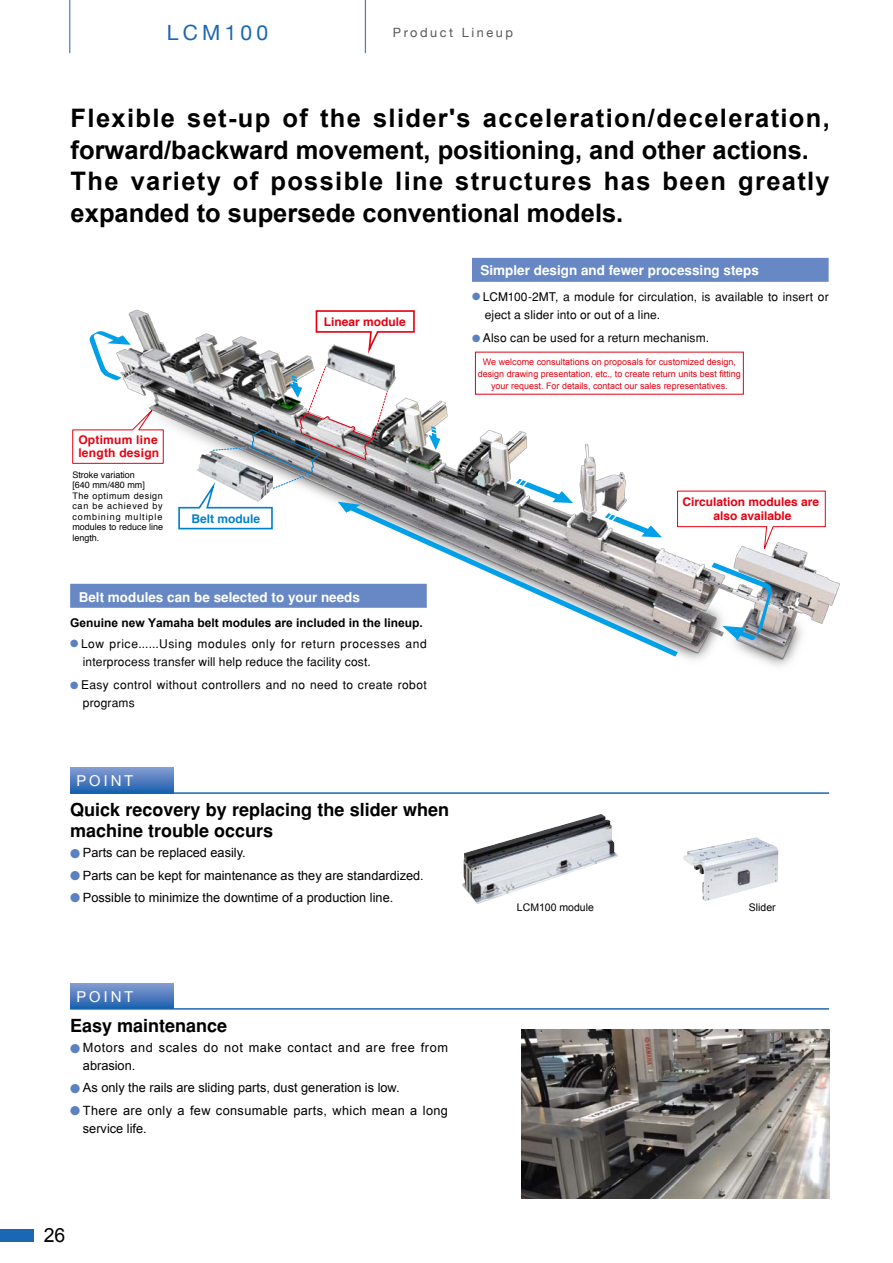
<style>
.page{position:relative;width:893px;height:1263px;background:#fff}
.page>*{position:absolute;margin:0;border:0;box-sizing:border-box;transform-origin:0 0}
.t1{font:700 25.5px/31.5px "Arial";letter-spacing:.05em;color:#000}
.t2{font:21px "Helvetica Neue";letter-spacing:.2em;color:#1b67b3}
.t3{font:19.5px "Arial";color:#000}
.t4{font:700 18px/21px "Helvetica";color:#000}
.t5{font:15px "Helvetica Neue";letter-spacing:.205em;color:#fff}
.t6{font:700 13.5px "Helvetica";color:#fff}
.t7{font:12.75px "Arial";color:#000}
.t8{font:12.75px/18px "Arial";letter-spacing:.03em;color:#000}
.t9{font:12.75px/18px "Arial";letter-spacing:.045em;color:#000}
.t10{font:12.75px "Helvetica Neue";letter-spacing:.2em;color:#595757}
.t11{font:12px/18px "Helvetica";letter-spacing:.02em;color:#000}
.t12{font:700 12px "Arial";color:#000}
.t13{font:700 12px/13.5px "Helvetica";color:#e60012;text-align:center}
.t14{font:700 12px/13.5px "Helvetica";letter-spacing:.02em;color:#e60012}
.t15{font:700 12px "Helvetica";color:#0081cc}
.t16{font:10.5px "Arial";color:#000}
.t17{font:9px/12px "Arial";color:#e60012;text-align:center}
.t18{font:9px/10.5px "Helvetica";letter-spacing:.03em;color:#000}
.s1{color:#5b81c1}
</style>
<div class="page">
<hr style="left:69px;top:0;width:1px;height:53px;background:#1b67b3">
<hr style="left:365px;top:0;width:1px;height:53px;background:#1b67b3">
<div style="left:0;top:1229px;width:34px;height:13px;background:#1b67b3"></div>
<img style="left:103px;top:309px;width:737px;height:357px">
<img style="left:321px;top:358px;width:80px;height:54px">
<svg style="left:315px;top:309px;width:101px;height:49px"></svg>
<svg style="left:72px;top:404px;width:92px;height:60px"></svg>
<svg style="left:677px;top:490px;width:149px;height:64px"></svg>
<svg style="left:338px;top:502px;width:340px;height:155px"></svg>
<svg style="left:516px;top:479px;width:57px;height:24px"></svg>
<svg style="left:605px;top:513px;width:57px;height:24px"></svg>
<svg style="left:429px;top:426px;width:11px;height:24px"></svg>
<svg style="left:177px;top:365px;width:212px;height:165px"></svg>
<svg style="left:711px;top:562px;width:61px;height:79px"></svg>
<svg style="left:89px;top:330px;width:42px;height:50px"></svg>
<div style="left:472px;top:258px;width:357px;height:24px;background:#6788c5"></div>
<div style="left:70px;top:584px;width:357px;height:24px;background:#6788c5"></div>
<div style="left:70px;top:767px;width:103px;height:26px;background:linear-gradient(to bottom,#899dd1,#1d63af)"></div>
<hr style="left:70px;top:792px;width:103px;height:2px;background:#1b67b3">
<hr style="left:173px;top:792px;width:656px;height:2px;background:#1b67b3">
<div style="left:70px;top:983px;width:103px;height:26px;background:linear-gradient(to bottom,#899cd1,#1d62af)"></div>
<hr style="left:70px;top:1008px;width:103px;height:2px;background:#1b67b3">
<hr style="left:173px;top:1008px;width:656px;height:2px;background:#1b67b3">
<img style="left:462px;top:814px;width:156px;height:90px">
<img style="left:683px;top:837px;width:95px;height:64px">
<img style="left:521px;top:1029px;width:308px;height:170px">
<h2 class="t2" style="left:167px;top:17px;width:103px">LCM100</h2>
<p class="t10" style="left:393px;top:23px;width:122px">Product Lineup</p>
<h1 class="t1" style="left:71px;top:103px;width:761px">Flexible set-up of the slider's acceleration/deceleration, forward/backward movement, positioning, and other actions.<br>The variety of possible line structures has been greatly expanded to supersede conventional models.</h1>
<p class="t14" style="left:78px;top:433px;width:82px">Optimum line length design</p>
<p class="t18" style="left:72px;top:470px;width:92px">Stroke variation<br>[640 mm/480 mm]<br>The optimum design can be achieved by combining multiple modules to reduce line length.</p>
<p class="t15" style="left:191px;top:509px;width:70px">Belt module</p>
<p class="t13" style="left:324px;top:315px;width:84px">Linear module</p>
<p class="t6" style="left:79px;top:589px;width:283px">Belt modules can be selected to your needs</p>
<p class="t12" style="left:70px;top:615px;width:354px">Genuine new Yamaha belt modules are included in the lineup.</p>
<p class="t11" style="left:83px;top:634px;width:345px;text-indent:-13px"><span class="s1">●</span> Low price......Using modules only for return processes and interprocess transfer will help reduce the facility cost.</p>
<p class="t11" style="left:83px;top:676px;width:345px;text-indent:-13px"><span class="s1">●</span> Easy control without controllers and no need to create robot programs</p>
<p class="t6" style="left:480px;top:262px;width:280px">Simpler design and fewer processing steps</p>
<p class="t11" style="left:485px;top:287px;width:345px;text-indent:-13px"><span class="s1">●</span> LCM100-2MT, a module for circulation, is available to insert or eject a slider into or out of a line.</p>
<p class="t11" style="left:472px;top:329px;width:238px"><span class="s1">●</span> Also can be used for a return mechanism.</p>
<p class="t17" style="left:478px;top:356px;width:265px">We welcome consultations on proposals for customized design, design drawing presentation, etc., to create return units best fitting your request. For details, contact our sales representatives.</p>
<p class="t13" style="left:682px;top:495px;width:138px">Circulation modules are also available</p>
<p class="t5" style="left:77px;top:769px;width:58px">POINT</p>
<h3 class="t4" style="left:70px;top:799px;width:381px">Quick recovery by replacing the slider when machine trouble occurs</h3>
<p class="t7" style="left:70px;top:844px;width:177px"><span class="s1">●</span> Parts can be replaced easily.</p>
<p class="t7" style="left:70px;top:867px;width:355px"><span class="s1">●</span> Parts can be kept for maintenance as they are standardized.</p>
<p class="t7" style="left:70px;top:889px;width:325px"><span class="s1">●</span> Possible to minimize the downtime of a production line.</p>
<p class="t16" style="left:517px;top:901px;width:79px">LCM100 module</p>
<p class="t16" style="left:749px;top:901px;width:28px">Slider</p>
<p class="t5" style="left:77px;top:985px;width:58px">POINT</p>
<h3 class="t4" style="left:70px;top:1015px;width:159px">Easy maintenance</h3>
<p class="t9" style="left:83px;top:1039px;width:367px;text-indent:-13px"><span class="s1">●</span> Motors and scales do not make contact and are free from abrasion.</p>
<p class="t7" style="left:70px;top:1080px;width:331px"><span class="s1">●</span> As only the rails are sliding parts, dust generation is low.</p>
<p class="t8" style="left:83px;top:1101px;width:367px;text-indent:-13px"><span class="s1">●</span> There are only a few consumable parts, which mean a long service life.</p>
<h3 class="t3" style="left:44px;top:1223px;width:23px">26</h3>
</div>
